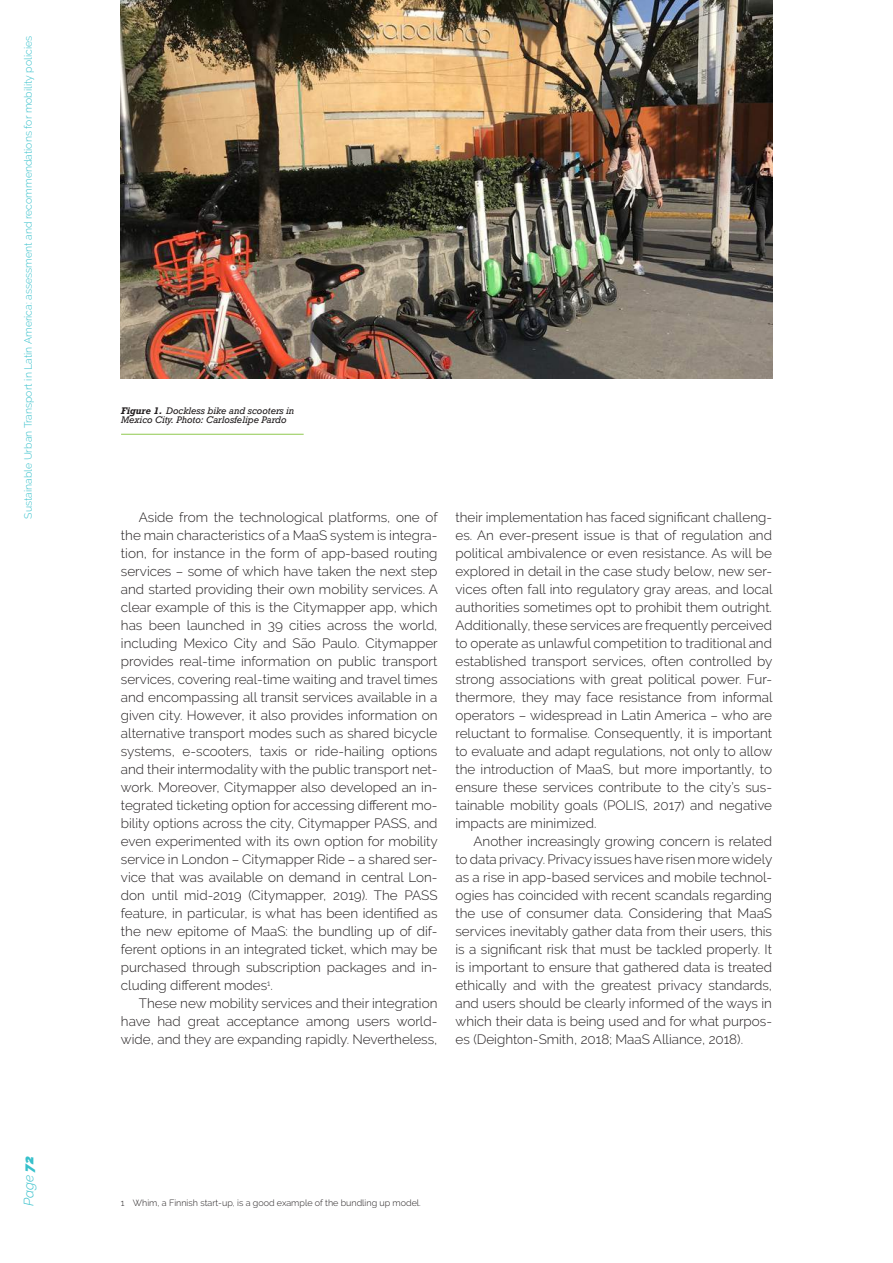
<style>
.page{position:relative;width:893px;height:1263px;background:#fff}
.page>*{position:absolute;margin:0;border:0;box-sizing:border-box;transform-origin:0 0}
.t1{font:300 13.5px/18px "Raleway";color:#231f20;text-align:justify}
.t2{font:italic 300 13.5px "Raleway";color:#37c0cb}
.t3{font:300 10.5px "Raleway";color:#37c0cb}
.t4{font:italic 9px/9px "Rockwell";color:#231f20}
.t5{font:300 9px "Raleway";color:#231f20}
.s1{font-weight:900}
.s2{font-weight:700}
</style>
<div class="page">
<hr style="left:121px;top:434px;width:183px;height:1px;background:#8fc84f">
<img style="left:121px;top:0;width:651px;height:378px">
<p class="t3" style="left:22px;top:519px;width:484px;rotate:-90deg">Sustainable Urban Transport in Latin America: assessment and recommendations for mobility policies</p>
<p class="t2" style="left:21px;top:1206px;width:52px;rotate:-90deg">Page <span class="s1">72</span></p>
<p class="t4" style="left:121px;top:406px;width:175px"><span class="s2">Figure 1.</span> Dockless bike and scooters in<br>Mexico City. Photo: Carlosfelipe Pardo</p>
<p class="t1" style="left:121px;top:508px;width:318px;text-indent:18px">Aside from the technological platforms, one of the main characteristics of a MaaS system is integra&shy;tion, for instance in the form of app-based routing services – some of which have taken the next step and started providing their own mobility services. A clear example of this is the Citymapper app, which has been launched in 39 cities across the world, including Mexico City and São Paulo. Citymapper provides real-time information on public transport services, covering real-time waiting and travel times and encompassing all transit services available in a given city. However, it also provides information on alternative transport modes such as shared bicycle systems, e-scooters, taxis or ride-hailing options and their intermodality with the public transport net&shy;work. Moreover, Citymapper also developed an in&shy;tegrated ticketing option for accessing different mo&shy;bility options across the city, Citymapper PASS, and even experimented with its own option for mobility service in London – Citymapper Ride – a shared ser&shy;vice that was available on demand in central Lon&shy;don until mid-2019 (Citymapper, 2019). The PASS feature, in particular, is what has been identified as the new epitome of MaaS: the bundling up of dif&shy;ferent options in an integrated ticket, which may be purchased through subscription packages and in&shy;cluding different modes<sup>1</sup>.</p>
<p class="t1" style="left:121px;top:994px;width:318px;text-indent:18px">These new mobility services and their integration have had great acceptance among users world&shy;wide, and they are expanding rapidly. Nevertheless,</p>
<p class="t1" style="left:455px;top:508px;width:319px">their implementation has faced significant challeng&shy;es. An ever-present issue is that of regulation and political ambivalence or even resistance. As will be explored in detail in the case study below, new ser&shy;vices often fall into regulatory gray areas, and local authorities sometimes opt to prohibit them outright.<br>Additionally, these services are frequently perceived to operate as unlawful competition to traditional and established transport services, often controlled by strong associations with great political power. Fur&shy;thermore, they may face resistance from informal operators – widespread in Latin America – who are reluctant to formalise. Consequently, it is important to evaluate and adapt regulations, not only to allow the introduction of MaaS, but more importantly, to ensure these services contribute to the city’s sus&shy;tainable mobility goals (POLIS, 2017) and negative impacts are minimized.</p>
<p class="t1" style="left:455px;top:832px;width:318px;text-indent:18px">Another increasingly growing concern is related to data privacy. Privacy issues have risen more widely as a rise in app-based services and mobile technol&shy;ogies has coincided with recent scandals regarding the use of consumer data. Considering that MaaS services inevitably gather data from their users, this is a significant risk that must be tackled properly. It is important to ensure that gathered data is treated ethically and with the greatest privacy standards, and users should be clearly informed of the ways in which their data is being used and for what purpos&shy;es (Deighton-Smith, 2018; MaaS Alliance, 2018).</p>
<p class="t5" style="left:121px;top:1198px;width:301px">1 Whim, a Finnish start-up, is a good example of the bundling up model.</p>
</div>
